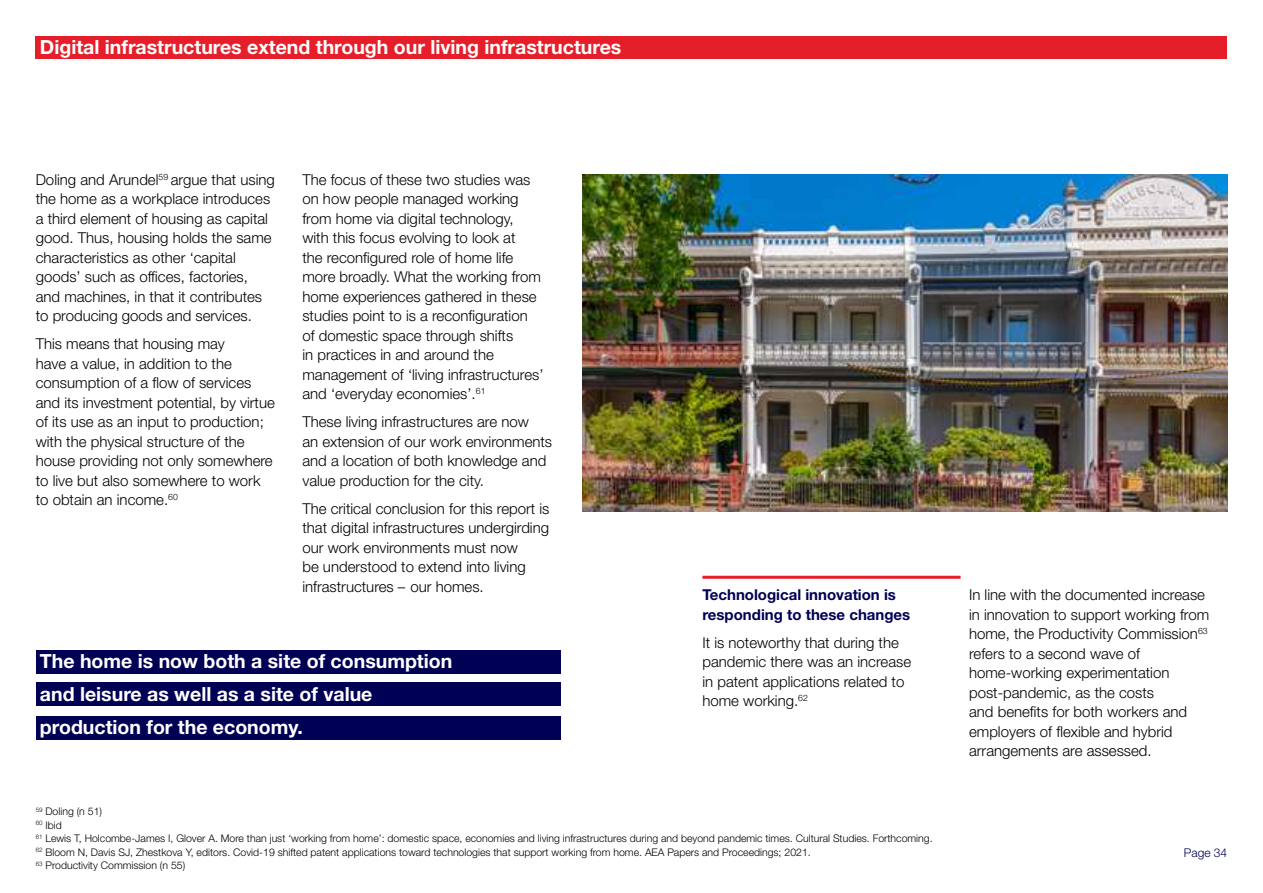
<style>
.page{position:relative;width:1263px;height:893px;background:#fff}
.page>*{position:absolute;margin:0;border:0;box-sizing:border-box;transform-origin:0 0}
.t1{font:700 19.5px/33px "Helvetica Neue LT Std";color:#fff}
.t2{font:300 15px/19.5px "Helvetica Neue LT Std";color:#000}
.t3{font:700 15px/19.5px "Helvetica Neue LT Std";color:#000054}
.t4{font:300 12px "Helvetica Neue LT Std";color:#000054}
.t5{font:300 10.5px/13.5px "Helvetica Neue LT Std";color:#000}
</style>
<div class="page">
<img style="left:583px;top:174px;width:644px;height:337px">
<div style="left:36px;top:36px;width:1191px;height:23px;background:#e61e2a"></div>
<div style="left:36px;top:650px;width:525px;height:24px;background:#000054"></div>
<div style="left:36px;top:682px;width:525px;height:24px;background:#000054"></div>
<div style="left:36px;top:716px;width:525px;height:24px;background:#000054"></div>
<hr style="left:702px;top:576px;width:258px;height:3px;background:#e61e2a">
<h1 class="t1" style="left:40px;top:30px;width:583px">Digital infrastructures extend through our living infrastructures</h1>
<p class="t2" style="left:36px;top:169px;width:241px">Doling and Arundel<sup>59</sup> argue that using the home as a workplace introduces a third element of housing as capital good. Thus, housing holds the same characteristics as other ‘capital goods’ such as offices, factories, and machines, in that it contributes to producing goods and services.</p>
<p class="t2" style="left:36px;top:334px;width:241px">This means that housing may<br>have a value, in addition to the consumption of a flow of services and its investment potential, by virtue of its use as an input to production; with the physical structure of the house providing not only somewhere to live but also somewhere to work to obtain an income.<sup>60</sup></p>
<p class="t2" style="left:302px;top:169px;width:243px">The focus of these two studies was on how people managed working from home via digital technology, with this focus evolving to look at<br>the reconfigured role of home life more broadly. What the working from home experiences gathered in these studies point to is a reconfiguration of domestic space through shifts<br>in practices in and around the management of ‘living infrastructures’ and ‘everyday economies’.<sup>61</sup></p>
<p class="t2" style="left:302px;top:412px;width:251px">These living infrastructures are now<br>an extension of our work environments and a location of both knowledge and value production for the city.</p>
<p class="t2" style="left:302px;top:498px;width:249px">The critical conclusion for this report is that digital infrastructures undergirding our work environments must now<br>be understood to extend into living infrastructures – our homes.</p>
<h1 class="t1" style="left:40px;top:644px;width:414px">The home is now both a site of consumption and leisure as well as a site of value production for the economy.</h1>
<p class="t3" style="left:702px;top:585px;width:209px">Technological innovation is responding to these changes</p>
<p class="t2" style="left:702px;top:632px;width:210px">It is noteworthy that during the pandemic there was an increase in patent applications related to home working.<sup>62</sup></p>
<p class="t5" style="left:36px;top:804px;width:898px"><sup>59</sup> Doling (n 51)<br><sup>60</sup> Ibid<br><sup>61</sup> Lewis T, Holcombe-James I, Glover A. More than just ‘working from home’: domestic space, economies and living infrastructures during and beyond pandemic times. Cultural Studies. Forthcoming.<br><sup>62</sup> Bloom N, Davis SJ, Zhestkova Y, editors. Covid-19 shifted patent applications toward technologies that support working from home. AEA Papers and Proceedings; 2021.<br><sup>63</sup> Productivity Commission (n 55)</p>
<p class="t2" style="left:969px;top:585px;width:242px">In line with the documented increase in innovation to support working from home, the Productivity Commission<sup>63 </sup>refers to a second wave of home-working experimentation post-pandemic, as the costs<br>and benefits for both workers and employers of flexible and hybrid arrangements are assessed.</p>
<p class="t4" style="left:1184px;top:846px;width:45px">Page 34</p>
</div>
